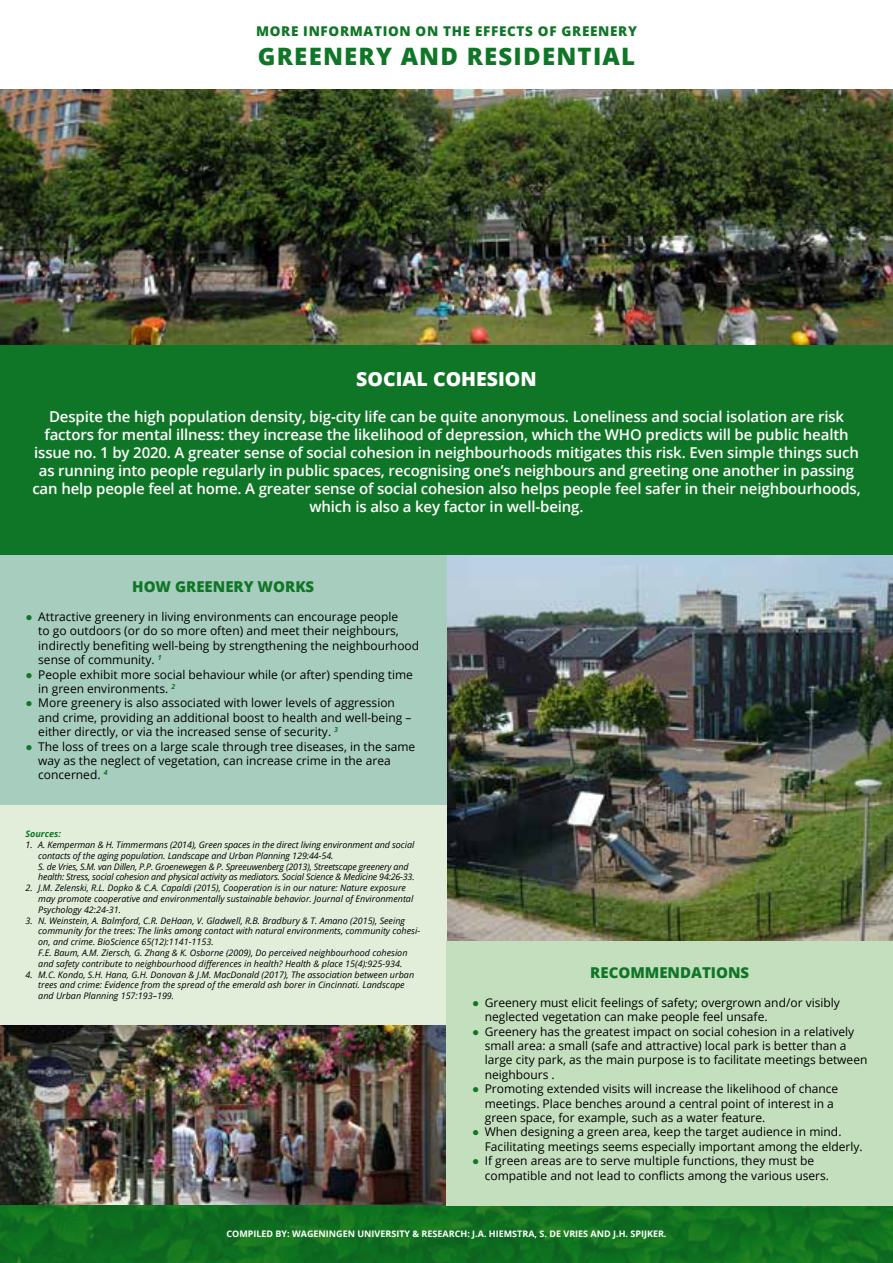
<style>
.page{position:relative;width:893px;height:1263px;background:#fff}
.page>*{position:absolute;margin:0;border:0;box-sizing:border-box;transform-origin:0 0}
.t1{font:800 24px "Open Sans";letter-spacing:.05em;color:#107627}
.t2{font:800 19.5px "Open Sans";color:#fff}
.t3{font:600 15px/18px "Open Sans";letter-spacing:-.01em;color:#fff;text-align:center}
.t4{font:800 15px "Open Sans";color:#107627}
.t5{font:800 13.5px "Open Sans";letter-spacing:.05em;color:#107627}
.t6{font:12px/14.4px "Open Sans";color:#000}
.t7{font:italic 9px/10.8px "Open Sans";color:#000}
.t8{font:italic 9px/10.8px "Open Sans";letter-spacing:-.02em;color:#000}
.t9{font:700 9px "Open Sans";color:#fff}
.t10{font:italic 700 9px "Open Sans";color:#107627}
.s1{font-family:"Arial";color:#107627}
</style>
<div class="page">
<img style="left:0;top:89px;width:893px;height:256px">
<img style="left:0;top:1025px;width:446px;height:180px">
<img style="left:446px;top:555px;width:447px;height:386px">
<div style="left:0;top:805px;width:446px;height:220px;background:#e2eeda"></div>
<svg style="left:0;top:1205px;width:893px;height:58px;background:#127121"></svg>
<div style="left:0;top:555px;width:446px;height:250px;background:#a7cdbe"></div>
<div style="left:446px;top:941px;width:447px;height:264px;background:#c4dfbe"></div>
<div style="left:0;top:345px;width:893px;height:210px;background:#107627"></div>
<p class="t5" style="left:256px;top:21px;width:382px">MORE INFORMATION ON THE EFFECTS OF GREENERY</p>
<h1 class="t1" style="left:258px;top:38px;width:379px">GREENERY AND RESIDENTIAL</h1>
<h2 class="t2" style="left:356px;top:364px;width:182px">SOCIAL COHESION</h2>
<p class="t3" style="left:32px;top:407px;width:830px">Despite the high population density, big-city life can be quite anonymous. Loneliness and social isolation are risk factors for mental illness: they increase the likelihood of depression, which the WHO predicts will be public health issue no. 1 by 2020. A greater sense of social cohesion in neighbourhoods mitigates this risk. Even simple things such as running into people regularly in public spaces, recognising one’s neighbours and greeting one another in passing can help people feel at home. A greater sense of social cohesion also helps people feel safer in their neighbourhoods, which is also a key factor in well-being.</p>
<p class="t4" style="left:132px;top:575px;width:184px">HOW GREENERY WORKS</p>
<p class="t6" style="left:38px;top:609px;width:382px;text-indent:-13px"><span class="s1">●</span> Attractive greenery in living environments can encourage people<br>to go outdoors (or do so more often) and meet their neighbours, indirectly benefiting well-being by strengthening the neighbourhood sense of community. <sup>1</sup></p>
<p class="t6" style="left:38px;top:667px;width:376px;text-indent:-13px"><span class="s1">●</span> People exhibit more social behaviour while (or after) spending time in green environments. <sup>2</sup></p>
<p class="t6" style="left:38px;top:695px;width:375px;text-indent:-13px"><span class="s1">●</span> More greenery is also associated with lower levels of aggression and crime, providing an additional boost to health and well-being – either directly, or via the increased sense of security. <sup>3</sup></p>
<p class="t6" style="left:38px;top:739px;width:379px;text-indent:-13px"><span class="s1">●</span> The loss of trees on a large scale through tree diseases, in the same way as the neglect of vegetation, can increase crime in the area concerned. <sup>4</sup></p>
<p class="t10" style="left:26px;top:828px;width:37px">Sources:</p>
<p class="t8" style="left:38px;top:839px;width:378px;text-indent:-13px">1. A. Kemperman &amp; H. Timmermans (2014), Green spaces in the direct living environment and social contacts of the aging population. Landscape and Urban Planning 129:44-54.<br>S. de Vries, S.M. van Dillen, P.P. Groenewegen &amp; P. Spreeuwenberg (2013), Streetscape greenery and health: Stress, social cohesion and physical activity as mediators. Social Science &amp; Medicine 94:26-33.</p>
<p class="t7" style="left:38px;top:882px;width:377px;text-indent:-13px">2. J.M. Zelenski, R.L. Dopko &amp; C.A. Capaldi (2015), Cooperation is in our nature: Nature exposure may promote cooperative and environmentally sustainable behavior. Journal of Environmental<br>Psychology 42:24-31.</p>
<p class="t7" style="left:38px;top:915px;width:383px;text-indent:-13px">3. N. Weinstein, A. Balmford, C.R. DeHaan, V. Gladwell, R.B. Bradbury &amp; T. Amano (2015), Seeing community for the trees: The links among contact with natural environments, community cohesi&shy;on, and crime. BioScience 65(12):1141-1153.<br>F.E. Baum, A.M. Ziersch, G. Zhang &amp; K. Osborne (2009), Do perceived neighbourhood cohesion and safety contribute to neighbourhood differences in health? Health &amp; place 15(4):925-934.</p>
<p class="t7" style="left:38px;top:969px;width:377px;text-indent:-13px">4. M.C. Kondo, S.H. Hana, G.H. Donovan &amp; J.M. MacDonald (2017), The association between urban trees and crime: Evidence from the spread of the emerald ash borer in Cincinnati. Landscape and Urban Planning 157:193–199.</p>
<p class="t4" style="left:590px;top:961px;width:160px">RECOMMENDATIONS</p>
<p class="t6" style="left:485px;top:995px;width:357px;text-indent:-13px"><span class="s1">●</span> Greenery must elicit feelings of safety; overgrown and/or visibly neglected vegetation can make people feel unsafe.</p>
<p class="t6" style="left:485px;top:1024px;width:384px;text-indent:-13px"><span class="s1">●</span> Greenery has the greatest impact on social cohesion in a relatively small area: a small (safe and attractive) local park is better than a large city park, as the main purpose is to facilitate meetings between neighbours .</p>
<p class="t6" style="left:485px;top:1081px;width:355px;text-indent:-13px"><span class="s1">●</span> Promoting extended visits will increase the likelihood of chance meetings. Place benches around a central point of interest in a green space, for example, such as a water feature.</p>
<p class="t6" style="left:485px;top:1124px;width:379px;text-indent:-13px"><span class="s1">●</span> When designing a green area, keep the target audience in mind.<br>Facilitating meetings seems especially important among the elderly.</p>
<p class="t6" style="left:485px;top:1153px;width:346px;text-indent:-13px"><span class="s1">●</span> If green areas are to serve multiple functions, they must be compatible and not lead to conflicts among the various users.</p>
<p class="t9" style="left:226px;top:1228px;width:442px">COMPILED BY: WAGENINGEN UNIVERSITY &amp; RESEARCH: J.A. HIEMSTRA, S. DE VRIES AND J.H. SPIJKER.</p>
</div>
